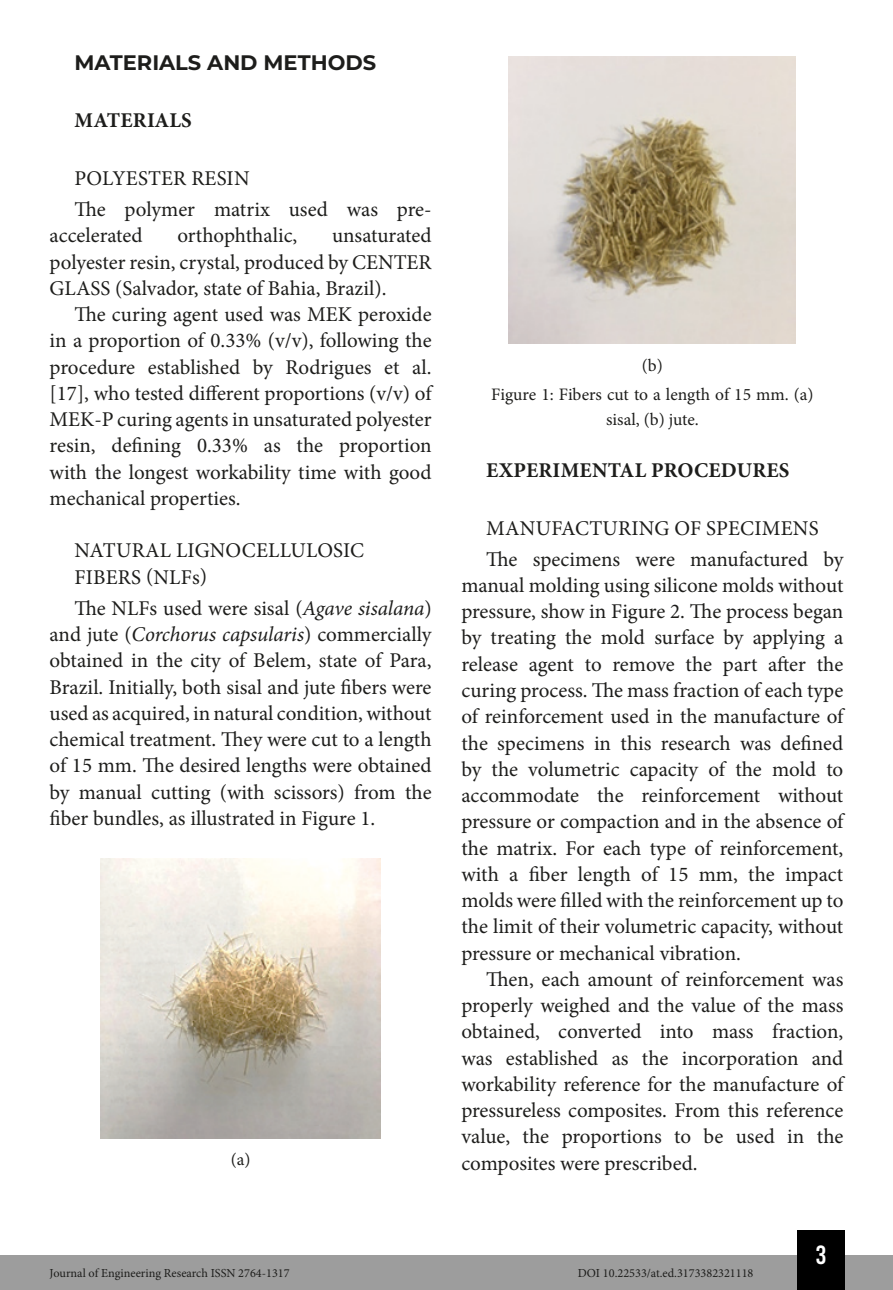
<style>
.page{position:relative;width:893px;height:1290px;background:#fff}
.page>*{position:absolute;margin:0;border:0;box-sizing:border-box;transform-origin:0 0}
.t1{font:26.25px "Bebas Kai";color:#fff}
.t2{font:21px/26.2px "Minion Pro";color:#1d1d1b;text-align:justify}
.t3{font:700 21px "Minion Pro";letter-spacing:.01em;color:#1d1d1b}
.t4{font:700 21px "Montserrat";color:#1d1d1b}
.t5{font:17.5px/29.4px "Minion Pro";color:#1d1d1b;text-align:center}
.t6{font:12.25px "Minion Pro";color:#1d1d1b}
.s1{font-style:italic}
</style>
<div class="page">
<div style="left:0;top:1255px;width:893px;height:35px;background:#9d9d9d"></div>
<div style="left:797px;top:1230px;width:48px;height:60px;background:#000"></div>
<img style="left:101px;top:859px;width:279px;height:279px">
<img style="left:509px;top:57px;width:287px;height:287px">
<p class="t4" style="left:74px;top:47px;width:303px">MATERIALS AND METHODS</p>
<p class="t3" style="left:75px;top:106px;width:119px">MATERIALS</p>
<p class="t2" style="left:74px;top:163px;width:359px;line-height:31.2px">POLYESTER RESIN<br>The polymer matrix used was pre-</p>
<p class="t2" style="left:50px;top:223px;width:95px">accelerated</p>
<p class="t2" style="left:177px;top:223px;width:121px">orthophthalic,</p>
<p class="t2" style="left:50px;top:223px;width:383px;text-indent:283px">unsaturated polyester resin, crystal, produced by CENTER GLASS (Salvador, state of Bahia, Brazil).</p>
<p class="t2" style="left:50px;top:301px;width:384px;text-indent:25px">The curing agent used was MEK peroxide in a proportion of 0.33% (v/v), following the procedure established by Rodrigues et al. [17], who tested different proportions (v/v) of MEK-P curing agents in unsaturated polyester resin, defining 0.33% as the proportion with the longest workability time with good mechanical properties.</p>
<p class="t2" style="left:75px;top:538px;width:291px">NATURAL LIGNOCELLULOSIC<br>FIBERS (NLFs)</p>
<p class="t2" style="left:50px;top:595px;width:384px;text-indent:25px">The NLFs used were sisal (<span class="s1">Agave sisalana</span>) and jute (<span class="s1">Corchorus capsularis</span>) commercially obtained in the city of Belem, state of Para, Brazil. Initially, both sisal and jute fibers were used as acquired, in natural condition, without chemical treatment. They were cut to a length of 15 mm. The desired lengths were obtained by manual cutting (with scissors) from the fiber bundles, as illustrated in Figure 1.</p>
<p class="t5" style="left:231px;top:1145px;width:21px">(a)</p>
<p class="t5" style="left:491px;top:350px;width:324px">(b)<br>Figure 1: Fibers cut to a length of 15 mm. (a)</p>
<p class="t5" style="left:606px;top:404px;width:94px">sisal, (b) jute.</p>
<p class="t3" style="left:486px;top:455px;width:305px">EXPERIMENTAL PROCEDURES</p>
<p class="t2" style="left:486px;top:512px;width:359px;line-height:31.2px">MANUFACTURING OF SPECIMENS<br>The specimens were manufactured by</p>
<p class="t2" style="left:461px;top:572px;width:384px">manual molding using silicone molds without pressure, show in Figure 2. The process began by treating the mold surface by applying a release agent to remove the part after the curing process. The mass fraction of each type of reinforcement used in the manufacture of the specimens in this research was defined by the volumetric capacity of the mold to accommodate the reinforcement without pressure or compaction and in the absence of the matrix. For each type of reinforcement, with a fiber length of 15 mm, the impact molds were filled with the reinforcement up to the limit of their volumetric capacity, without pressure or mechanical vibration.</p>
<p class="t2" style="left:461px;top:966px;width:384px;text-indent:25px">Then, each amount of reinforcement was properly weighed and the value of the mass obtained, converted into mass fraction, was established as the incorporation and workability reference for the manufacture of pressureless composites. From this reference value, the proportions to be used in the composites were prescribed.</p>
<p class="t1" style="left:816px;top:1241px;width:12px">3</p>
<p class="t6" style="left:50px;top:1265px;width:242px">Journal of Engineering Research ISSN 2764-1317</p>
<p class="t6" style="left:578px;top:1265px;width:177px">DOI 10.22533/at.ed.3173382321118</p>
</div>
